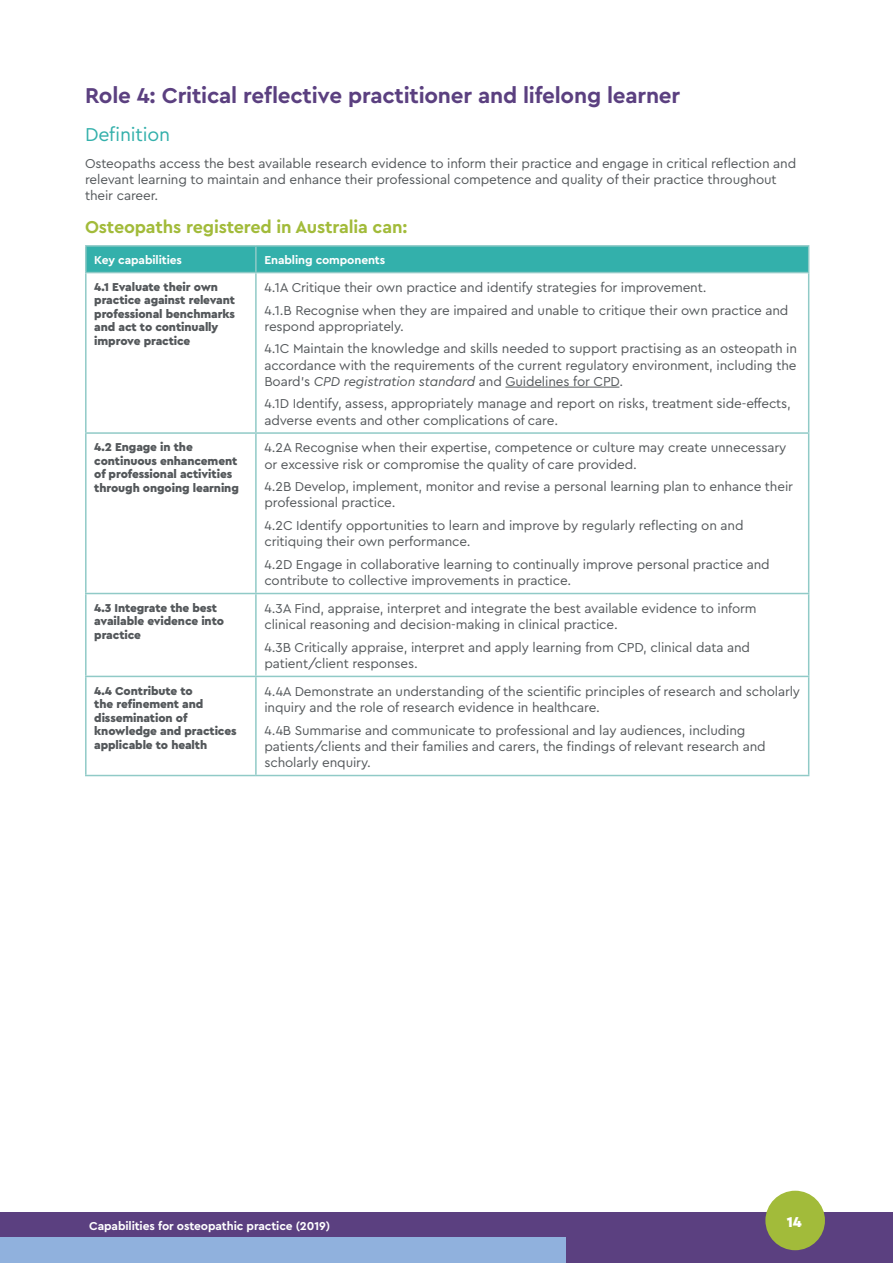
<style>
.page{position:relative;width:893px;height:1263px;background:#fff}
.page>*{position:absolute;margin:0;border:0;box-sizing:border-box;transform-origin:0 0}
.t1{font:700 22.5px "Cera Pro";letter-spacing:-.01em;color:#5b4080}
.t2{font:19.5px "Cera Pro";letter-spacing:-.01em;color:#33b0ab}
.t3{font:700 18px "Cera Pro";letter-spacing:-.01em;color:#a2bb3a}
.t4{font:900 15px "Cera Pro";color:#fff}
.t5{font:13.5px/16.2px "Cera Pro";letter-spacing:-.01em;color:#54585b}
.t6{font:900 12px/13.5px "Cera Pro";letter-spacing:-.01em;color:#54585b}
.t7{font:700 12px "Cera Pro";letter-spacing:-.01em;color:#fff}
.s1{font-style:italic}
</style>
<div class="page">
<div style="left:0;top:1212px;width:893px;height:51px;background:#5b4080"></div>
<div style="left:765px;top:1191px;width:60px;height:59px;background:#a2bb3a;border-radius:50%"></div>
<div style="left:0;top:1237px;width:566px;height:26px;background:#90b1dd"></div>
<hr style="left:85px;top:245px;width:171px;height:2px;background:#90cac7">
<hr style="left:85px;top:247px;width:2px;height:25px;background:#90cac7">
<hr style="left:256px;top:245px;width:553px;height:2px;background:#90cac7">
<svg style="left:86px;top:246px;width:723px;height:26px;background:#36b0ab"></svg>
<hr style="left:85px;top:272px;width:171px;height:1px;background:#90cac7">
<hr style="left:85px;top:273px;width:2px;height:159px;background:#90cac7">
<hr style="left:256px;top:272px;width:553px;height:1px;background:#90cac7">
<hr style="left:255px;top:273px;width:2px;height:159px;background:#90cac7">
<hr style="left:808px;top:273px;width:1px;height:159px;background:#90cac7">
<hr style="left:85px;top:432px;width:171px;height:2px;background:#90cac7">
<hr style="left:85px;top:434px;width:2px;height:159px;background:#90cac7">
<hr style="left:256px;top:432px;width:553px;height:2px;background:#90cac7">
<hr style="left:255px;top:434px;width:2px;height:159px;background:#90cac7">
<hr style="left:808px;top:434px;width:1px;height:159px;background:#90cac7">
<hr style="left:85px;top:593px;width:171px;height:1px;background:#90cac7">
<hr style="left:85px;top:594px;width:2px;height:82px;background:#90cac7">
<hr style="left:256px;top:593px;width:553px;height:1px;background:#90cac7">
<hr style="left:255px;top:594px;width:2px;height:82px;background:#90cac7">
<hr style="left:808px;top:594px;width:1px;height:82px;background:#90cac7">
<hr style="left:85px;top:676px;width:171px;height:1px;background:#90cac7">
<hr style="left:85px;top:677px;width:2px;height:98px;background:#90cac7">
<hr style="left:256px;top:676px;width:553px;height:1px;background:#90cac7">
<hr style="left:255px;top:677px;width:2px;height:98px;background:#90cac7">
<hr style="left:808px;top:677px;width:1px;height:98px;background:#90cac7">
<hr style="left:85px;top:775px;width:171px;height:1px;background:#90cac7">
<hr style="left:256px;top:775px;width:553px;height:1px;background:#90cac7">
<hr style="left:505px;top:387px;width:114px;height:1px;background:#54585b">
<h1 class="t1" style="left:85px;top:81px;width:597px">Role 4: Critical reflective practitioner and lifelong learner</h1>
<h2 class="t2" style="left:85px;top:122px;width:87px">Definition</h2>
<p class="t5" style="left:85px;top:155px;width:713px">Osteopaths access the best available research evidence to inform their practice and engage in critical reflection and relevant learning to maintain and enhance their professional competence and quality of their practice throughout their career.</p>
<h3 class="t3" style="left:85px;top:215px;width:324px">Osteopaths registered in Australia can:</h3>
<p class="t7" style="left:94px;top:252px;width:89px">Key capabilities</p>
<p class="t7" style="left:264px;top:252px;width:122px">Enabling components</p>
<p class="t6" style="left:94px;top:280px;width:142px">4.1 Evaluate their own practice against relevant professional benchmarks and act to continually improve practice</p>
<p class="t5" style="left:264px;top:276px;width:525px;line-height:22.5px">4.1A Critique their own practice and identify strategies for improvement.<br>4.1.B Recognise when they are impaired and unable to critique their own practice and</p>
<p class="t5" style="left:264px;top:314px;width:534px;line-height:22.5px">respond appropriately.<br>4.1C Maintain the knowledge and skills needed to support practising as an osteopath in</p>
<p class="t5" style="left:264px;top:356px;width:534px">accordance with the requirements of the current regulatory environment, including the<br>Board’s <span class="s1">CPD registration standard</span> and Guidelines for CPD.</p>
<p class="t5" style="left:264px;top:395px;width:528px">4.1D Identify, assess, appropriately manage and report on risks, treatment side-effects, adverse events and other complications of care.</p>
<p class="t6" style="left:94px;top:440px;width:146px">4.2 Engage in the continuous enhancement of professional activities through ongoing learning</p>
<p class="t5" style="left:264px;top:439px;width:524px">4.2A Recognise when their expertise, competence or culture may create unnecessary or excessive risk or compromise the quality of care provided.</p>
<p class="t5" style="left:264px;top:478px;width:530px">4.2B Develop, implement, monitor and revise a personal learning plan to enhance their professional practice.</p>
<p class="t5" style="left:264px;top:517px;width:481px">4.2C Identify opportunities to learn and improve by regularly reflecting on and critiquing their own performance.</p>
<p class="t5" style="left:264px;top:556px;width:507px">4.2D Engage in collaborative learning to continually improve personal practice and contribute to collective improvements in practice.</p>
<p class="t6" style="left:94px;top:600px;width:131px">4.3 Integrate the best available evidence into practice</p>
<p class="t5" style="left:264px;top:600px;width:494px">4.3A Find, appraise, interpret and integrate the best available evidence to inform clinical reasoning and decision-making in clinical practice.</p>
<p class="t5" style="left:264px;top:638px;width:487px">4.3B Critically appraise, interpret and apply learning from CPD, clinical data and patient/client responses.</p>
<p class="t6" style="left:94px;top:683px;width:144px">4.4 Contribute to<br>the refinement and dissemination of knowledge and practices applicable to health</p>
<p class="t5" style="left:264px;top:683px;width:537px">4.4A Demonstrate an understanding of the scientific principles of research and scholarly inquiry and the role of research evidence in healthcare.</p>
<p class="t5" style="left:264px;top:721px;width:503px">4.4B Summarise and communicate to professional and lay audiences, including patients/clients and their families and carers, the findings of relevant research and scholarly enquiry.</p>
<p class="t7" style="left:89px;top:1218px;width:242px">Capabilities for osteopathic practice (2019)</p>
<p class="t4" style="left:787px;top:1211px;width:17px">14</p>
</div>
